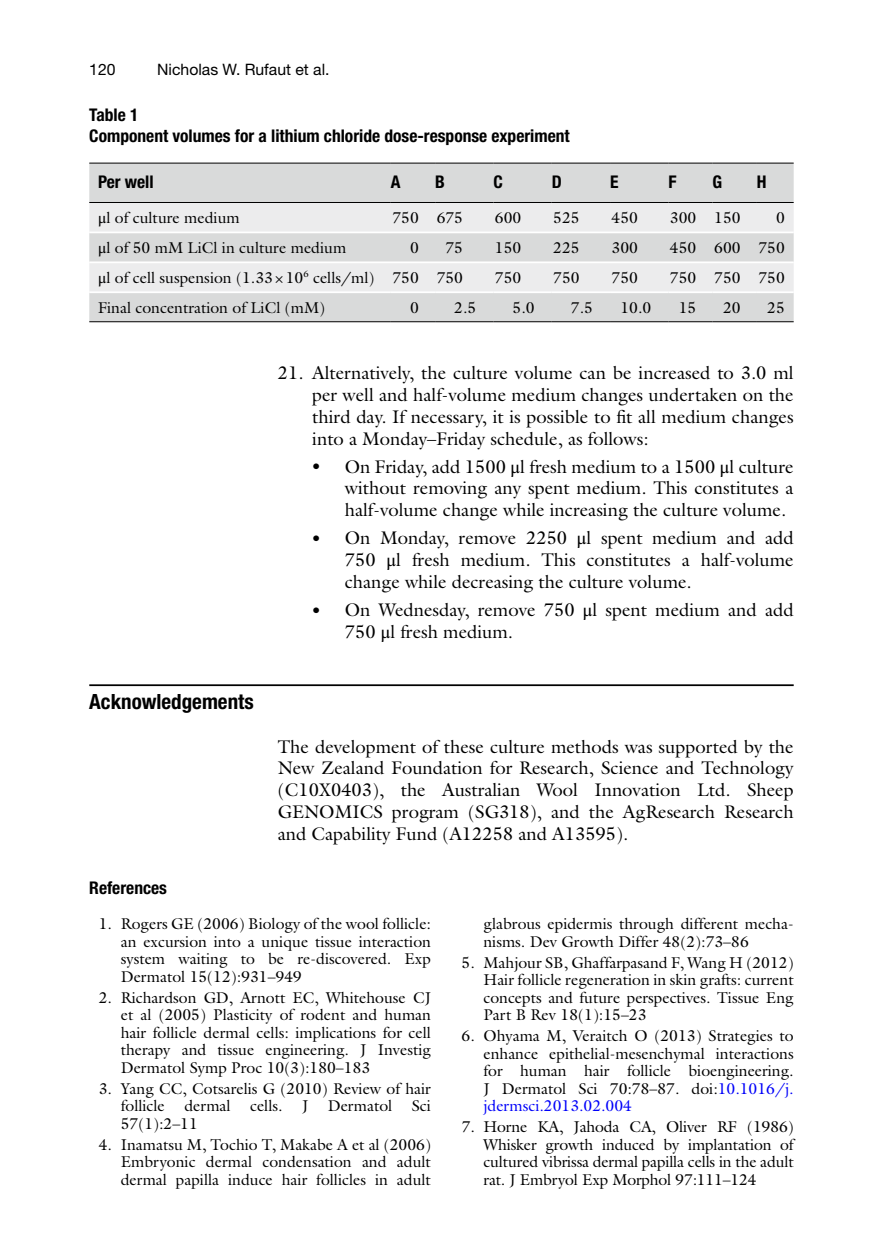
<style>
.page{position:relative;width:883px;height:1260px;background:#fff}
.page>*{position:absolute;margin:0;border:0;box-sizing:border-box;transform-origin:0 0}
.t1{font:700 condensed 21px "Yvnxnc Helvetica Neue";color:#000}
.t2{font:18.38px/21.9px "Jpphky Galliard";color:#000;text-align:justify}
.t3{font:700 condensed 17.5px/21px "Yvnxnc Helvetica Neue";color:#000}
.t4{font:15.75px/17.5px "Jpphky Galliard";color:#000;text-align:justify}
.t5{font:15.75px "Cvrftl Helvetica Neue";color:#000}
.s1{font-family:"Gdyvvp STIX General"}
.s2{color:#0000fa}
</style>
<div class="page">
<hr style="left:89px;top:684px;width:705px;height:2px;background:#000">
<div style="left:89px;top:164px;width:705px;height:157px;background:#d9dada"></div>
<svg style="left:89px;top:203px;width:705px;height:88px;fill:#ececed"></svg>
<hr style="left:89px;top:163px;width:302px;height:1px;background:#000">
<hr style="left:89px;top:202px;width:302px;height:1px;background:#000">
<hr style="left:391px;top:163px;width:44px;height:1px;background:#000">
<hr style="left:391px;top:202px;width:44px;height:1px;background:#000">
<hr style="left:435px;top:163px;width:58px;height:1px;background:#000">
<hr style="left:435px;top:202px;width:58px;height:1px;background:#000">
<hr style="left:493px;top:163px;width:59px;height:1px;background:#000">
<hr style="left:493px;top:202px;width:59px;height:1px;background:#000">
<hr style="left:552px;top:163px;width:58px;height:1px;background:#000">
<hr style="left:552px;top:202px;width:58px;height:1px;background:#000">
<hr style="left:610px;top:163px;width:58px;height:1px;background:#000">
<hr style="left:610px;top:202px;width:58px;height:1px;background:#000">
<hr style="left:668px;top:163px;width:45px;height:1px;background:#000">
<hr style="left:668px;top:202px;width:45px;height:1px;background:#000">
<hr style="left:713px;top:163px;width:44px;height:1px;background:#000">
<hr style="left:713px;top:202px;width:44px;height:1px;background:#000">
<hr style="left:757px;top:163px;width:37px;height:1px;background:#000">
<hr style="left:757px;top:202px;width:37px;height:1px;background:#000">
<hr style="left:89px;top:232px;width:705px;height:1px;background:#fff">
<hr style="left:89px;top:261px;width:705px;height:2px;background:#fff">
<hr style="left:713px;top:291px;width:44px;height:2px;background:#fff">
<hr style="left:713px;top:321px;width:44px;height:1px;background:#000">
<hr style="left:668px;top:291px;width:45px;height:2px;background:#fff">
<hr style="left:668px;top:321px;width:45px;height:1px;background:#000">
<hr style="left:610px;top:291px;width:58px;height:2px;background:#fff">
<hr style="left:610px;top:321px;width:58px;height:1px;background:#000">
<hr style="left:552px;top:291px;width:58px;height:2px;background:#fff">
<hr style="left:552px;top:321px;width:58px;height:1px;background:#000">
<hr style="left:493px;top:291px;width:59px;height:2px;background:#fff">
<hr style="left:493px;top:321px;width:59px;height:1px;background:#000">
<hr style="left:435px;top:291px;width:58px;height:2px;background:#fff">
<hr style="left:435px;top:321px;width:58px;height:1px;background:#000">
<hr style="left:391px;top:291px;width:44px;height:2px;background:#fff">
<hr style="left:391px;top:321px;width:44px;height:1px;background:#000">
<hr style="left:757px;top:291px;width:37px;height:2px;background:#fff">
<hr style="left:757px;top:321px;width:37px;height:1px;background:#000">
<hr style="left:89px;top:291px;width:302px;height:2px;background:#fff">
<hr style="left:89px;top:321px;width:302px;height:1px;background:#000">
<p class="t5" style="left:89px;top:64px;width:28px">120</p>
<p class="t5" style="left:157px;top:64px;width:174px">Nicholas W. Rufaut et al.</p>
<p class="t3" style="left:89px;top:105px;width:482px">Table 1<br>Component volumes for a lithium chloride dose-response experiment</p>
<p class="t3" style="left:98px;top:173px;width:57px">Per well</p>
<p class="t3" style="left:391px;top:173px;width:11px">A</p>
<p class="t3" style="left:435px;top:173px;width:11px">B</p>
<p class="t3" style="left:493px;top:173px;width:11px">C</p>
<p class="t3" style="left:552px;top:173px;width:12px">D</p>
<p class="t3" style="left:610px;top:173px;width:10px">E</p>
<p class="t3" style="left:668px;top:173px;width:10px">F</p>
<p class="t3" style="left:713px;top:173px;width:11px">G</p>
<p class="t3" style="left:757px;top:173px;width:11px">H</p>
<p class="t4" style="left:98px;top:210px;width:143px"><span class="s1">μ</span>l of culture medium</p>
<p class="t4" style="left:392px;top:210px;width:72px">750 675</p>
<p class="t4" style="left:495px;top:210px;width:28px">600</p>
<p class="t4" style="left:553px;top:210px;width:28px">525</p>
<p class="t4" style="left:612px;top:210px;width:28px">450</p>
<p class="t4" style="left:670px;top:210px;width:72px">300 150</p>
<p class="t4" style="left:776px;top:210px;width:10px">0</p>
<p class="t4" style="left:98px;top:240px;width:250px"><span class="s1">μ</span>l of 50 mM LiCl in culture medium</p>
<p class="t4" style="left:410px;top:240px;width:10px">0</p>
<p class="t4" style="left:446px;top:240px;width:19px">75</p>
<p class="t4" style="left:495px;top:240px;width:28px">150</p>
<p class="t4" style="left:553px;top:240px;width:28px">225</p>
<p class="t4" style="left:612px;top:240px;width:28px">300</p>
<p class="t4" style="left:670px;top:240px;width:117px">450 600 750</p>
<p class="t4" style="left:98px;top:270px;width:367px"><span class="s1">μ</span>l of cell suspension (1.33 × 10 <sup>6</sup> cells/ml) 750 750</p>
<p class="t4" style="left:495px;top:270px;width:28px">750</p>
<p class="t4" style="left:553px;top:270px;width:28px">750</p>
<p class="t4" style="left:612px;top:270px;width:28px">750</p>
<p class="t4" style="left:670px;top:270px;width:117px">750 750 750</p>
<p class="t4" style="left:98px;top:300px;width:229px">Final concentration of LiCl (mM)</p>
<p class="t4" style="left:410px;top:300px;width:10px">0</p>
<p class="t4" style="left:454px;top:300px;width:24px">2.5</p>
<p class="t4" style="left:513px;top:300px;width:24px">5.0</p>
<p class="t4" style="left:571px;top:300px;width:24px">7.5</p>
<p class="t4" style="left:620px;top:300px;width:32px">10.0</p>
<p class="t4" style="left:679px;top:300px;width:19px">15</p>
<p class="t4" style="left:723px;top:300px;width:19px">20</p>
<p class="t4" style="left:767px;top:300px;width:19px">25</p>
<h1 class="t1" style="left:89px;top:694px;width:166px">Acknowledgements</h1>
<p class="t3" style="left:89px;top:879px;width:79px">References</p>
<p class="t2" style="left:312px;top:364px;width:483px;text-indent:-34px">21. Alternatively, the culture volume can be increased to 3.0 ml per well and half-volume medium changes undertaken on the third day. If necessary, it is possible to fit all medium changes into a Monday–Friday schedule, as follows:</p>
<p class="t2" style="left:345px;top:457px;width:450px;text-indent:-32px">● On Friday, add 1500 <span class="s1">μ</span>l fresh medium to a 1500 <span class="s1">μ</span>l culture without removing any spent medium. This constitutes a half-volume change while increasing the culture volume.</p>
<p class="t2" style="left:345px;top:529px;width:450px;text-indent:-32px">● On Monday, remove 2250 <span class="s1">μ</span>l spent medium and add 750 <span class="s1">μ</span>l fresh medium. This constitutes a half-volume change while decreasing the culture volume.</p>
<p class="t2" style="left:345px;top:601px;width:450px;text-indent:-32px">● On Wednesday, remove 750 <span class="s1">μ</span>l spent medium and add<br>750 <span class="s1">μ</span>l fresh medium .</p>
<p class="t2" style="left:278px;top:737px;width:517px">The development of these culture methods was supported by the New Zealand Foundation for Research, Science and Technology (C10X0403), the Australian Wool Innovation Ltd. Sheep GENOMICS program (SG318), and the AgResearch Research and Capability Fund (A12258 and A13595).</p>
<p class="t4" style="left:121px;top:917px;width:312px;text-indent:-22px">1. Rogers GE (2006) Biology of the wool follicle: an excursion into a unique tissue interaction system waiting to be re-discovered. Exp Dermatol 15(12):931–949</p>
<p class="t4" style="left:121px;top:990px;width:312px;text-indent:-22px">2. Richardson GD, Arnott EC, Whitehouse CJ et al (2005) Plasticity of rodent and human hair follicle dermal cells: implications for cell therapy and tissue engineering. J Investig Dermatol Symp Proc 10(3):180–183</p>
<p class="t4" style="left:121px;top:1081px;width:312px;text-indent:-22px">3. Yang CC, Cotsarelis G (2010) Review of hair follicle dermal cells. J Dermatol Sci 57(1):2–11</p>
<p class="t4" style="left:121px;top:1137px;width:312px;text-indent:-22px">4. Inamatsu M, Tochio T, Makabe A et al (2006)<br>Embryonic dermal condensation and adult dermal papilla induce hair follicles in adult</p>
<p class="t4" style="left:483px;top:917px;width:312px">glabrous epidermis through different mecha&shy;nisms. Dev Growth Differ 48(2):73–86</p>
<p class="t4" style="left:483px;top:955px;width:312px;text-indent:-22px">5. Mahjour SB, Ghaffarpasand F, Wang H (2012)<br>Hair follicle regeneration in skin grafts: current concepts and future perspectives. Tissue Eng Part B Rev 18(1):15–23</p>
<p class="t4" style="left:483px;top:1029px;width:312px;text-indent:-22px">6. Ohyama M, Veraitch O (2013) Strategies to enhance epithelial-mesenchymal interactions for human hair follicle bioengineering.<br>J Dermatol Sci 70:78–87. doi: <span class="s2">10.1016/j. jdermsci.2013.02.004</span></p>
<p class="t4" style="left:483px;top:1120px;width:312px;text-indent:-22px">7. Horne KA, Jahoda CA, Oliver RF (1986)<br>Whisker growth induced by implantation of cultured vibrissa dermal papilla cells in the adult rat. J Embryol Exp Morphol 97:111–124</p>
</div>
